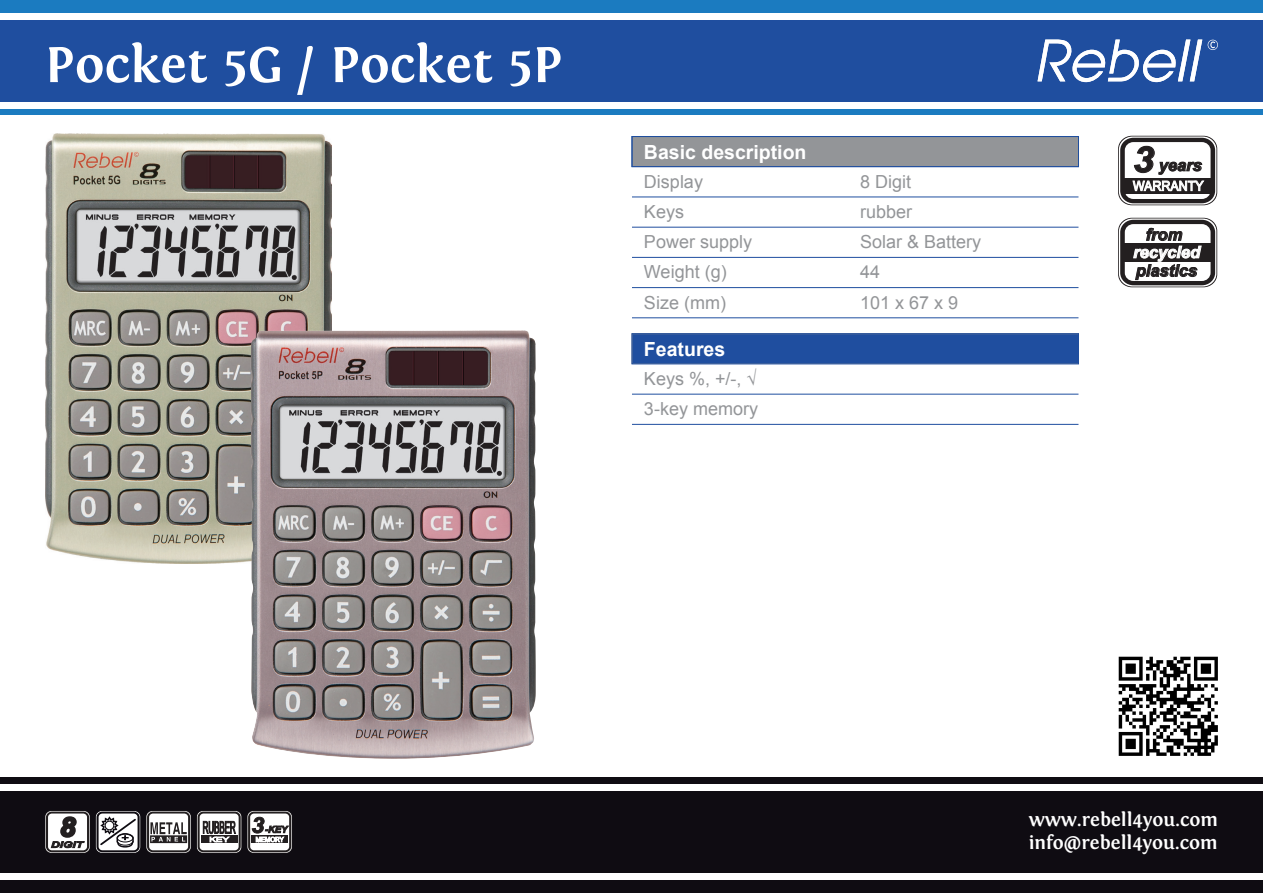
<style>
.page{position:relative;width:1263px;height:893px;background:#fff}
.page>*{position:absolute;margin:0;border:0;box-sizing:border-box;transform-origin:0 0}
.t1{font:700 52.5px "Fontin";color:#fff}
.t2{font:700 19.5px/23.4px "Fontin";color:#fff}
.t3{font:700 19.5px "Arial";color:#fff}
.t4{font:18px/29.8px "Arial";color:#939598}
.t5{font:italic 700 16.5px/36px "Arial";color:#231f20;text-align:center}
.t6{font:italic 700 16.5px "Arial";color:#fff}
.t7{font:13.5px "Arial Narrow";color:#fff;scale:1.12 1}
.s1{font-size:36px}
</style>
<div class="page">
<div style="left:0;top:0;width:1263px;height:115px;background:#1b7bc0"></div>
<div style="left:0;top:16px;width:1263px;height:89px;background:#1f4e9f"></div>
<div style="left:0;top:102px;width:1263px;height:6px;background:#fff"></div>
<div style="left:0;top:13px;width:1263px;height:7px;background:#fff"></div>
<div style="left:0;top:778px;width:1263px;height:115px;background:#0f0c12"></div>
<div style="left:0;top:784px;width:1263px;height:7px;background:#fff"></div>
<div style="left:0;top:873px;width:1263px;height:6px;background:#fff"></div>
<svg style="left:1037px;top:40px;width:181px;height:42px"></svg>
<div style="left:632px;top:137px;width:446px;height:30px;background:#939598"></div>
<div style="left:632px;top:136px;width:447px;height:31px;border:1px solid #1f4e9f"></div>
<hr style="left:632px;top:197px;width:446px;height:1px;background:#1f4e9f">
<hr style="left:632px;top:227px;width:446px;height:1px;background:#1f4e9f">
<hr style="left:632px;top:257px;width:446px;height:1px;background:#1f4e9f">
<hr style="left:632px;top:287px;width:446px;height:1px;background:#1f4e9f">
<hr style="left:632px;top:317px;width:446px;height:1px;background:#1f4e9f">
<div style="left:632px;top:334px;width:446px;height:30px;background:#1f4e9f"></div>
<div style="left:632px;top:333px;width:447px;height:31px;border:1px solid #1f4e9f"></div>
<hr style="left:632px;top:394px;width:446px;height:1px;background:#1f4e9f">
<hr style="left:632px;top:424px;width:446px;height:1px;background:#1f4e9f">
<img style="left:1118px;top:656px;width:100px;height:100px">
<svg style="left:1118px;top:136px;width:99px;height:69px"></svg>
<svg style="left:1118px;top:218px;width:99px;height:69px"></svg>
<img style="left:45px;top:134px;width:287px;height:429px">
<img style="left:250px;top:329px;width:286px;height:430px">
<svg style="left:45px;top:811px;width:45px;height:42px;background:#a2a0a1"></svg>
<svg style="left:96px;top:811px;width:95px;height:42px;background:#9b999b"></svg>
<svg style="left:197px;top:811px;width:95px;height:42px;background:#959394"></svg>
<h1 class="t1" style="left:45px;top:35px;width:519px">Pocket 5G / Pocket 5P</h1>
<p class="t3" style="left:644px;top:139px;width:164px">Basic description</p>
<p class="t4" style="left:644px;top:167px;width:61px">Display</p>
<p class="t4" style="left:860px;top:167px;width:53px">8 Digit</p>
<p class="t4" style="left:644px;top:197px;width:42px">Keys</p>
<p class="t4" style="left:860px;top:197px;width:54px">rubber</p>
<p class="t4" style="left:644px;top:227px;width:110px">Power supply</p>
<p class="t4" style="left:860px;top:227px;width:123px">Solar &amp; Battery</p>
<p class="t4" style="left:644px;top:257px;width:84px">Weight (g)</p>
<p class="t4" style="left:860px;top:257px;width:22px">44</p>
<p class="t4" style="left:644px;top:288px;width:83px">Size (mm)</p>
<p class="t4" style="left:860px;top:288px;width:100px">101 x 67 x 9</p>
<p class="t3" style="left:644px;top:336px;width:83px">Features</p>
<p class="t4" style="left:644px;top:364px;width:116px">Keys %, +/-, √<br>3-key memory</p>
<p class="t5" style="left:1132px;top:148px;width:71px"><span class="s1">3</span> years</p>
<p class="t7" style="left:1133px;top:176px;width:65px">WARRANTY</p>
<p class="t5" style="left:1136px;top:217px;width:63px">from plastics</p>
<p class="t6" style="left:1133px;top:241px;width:68px">recycled</p>
<p class="t2" style="left:1029px;top:808px;width:191px">www.rebell4you.com info@rebell4you.com</p>
</div>
